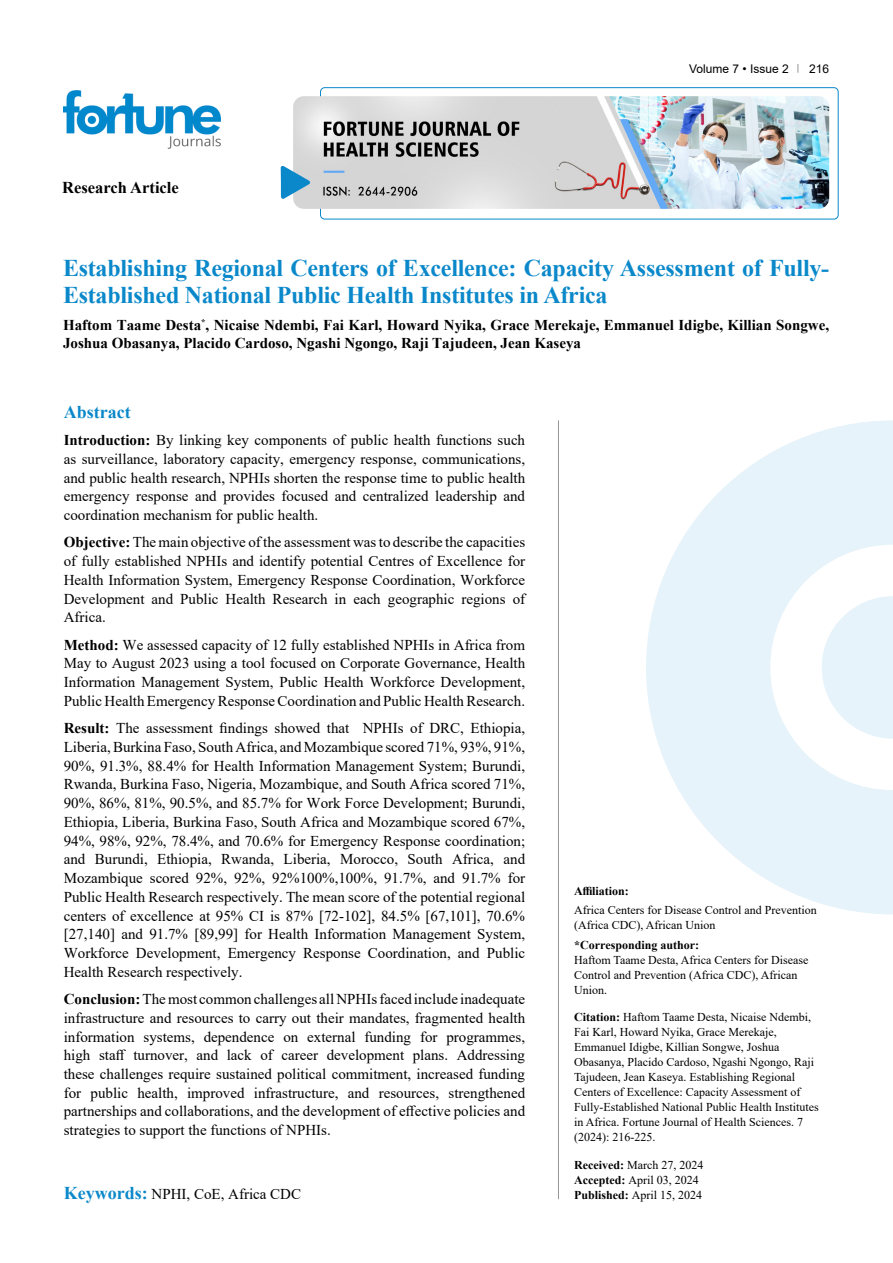
<style>
.page{position:relative;width:893px;height:1263px;background:#fff}
.page>*{position:absolute;margin:0;border:0;box-sizing:border-box;transform-origin:0 0}
.t1{font:700 24px/27px "Times New Roman";letter-spacing:-.01em;color:#0a88ca}
.t2{font:700 18px "Times New Roman";color:#0a88ca}
.t3{font:700 16.5px "Times New Roman";color:#000}
.t4{font:15px/18.8px "Times New Roman";color:#000;text-align:justify}
.t5{font:700 15px/18.5px "Times New Roman";color:#000}
.t6{font:12px/15px "Times New Roman";color:#000}
.t7{font:700 12px "Times New Roman";color:#000}
.t8{font:12px "Arial";color:#000}
.s1{font-weight:700}
.s2{font-weight:700;font-size:18px;color:#0a88ca}
</style>
<div class="page">
<div style="left:320px;top:87px;width:518px;height:132px;border:1px solid #0a88ca;border-radius:4px"></div>
<img style="left:64px;top:90px;width:157px;height:59px">
<img style="left:293px;top:96px;width:536px;height:113px">
<svg style="left:281px;top:166px;width:29px;height:33px"></svg>
<svg style="left:646px;top:420px;width:247px;height:494px;fill:#e6f3fa"></svg>
<svg style="left:822px;top:596px;width:71px;height:143px"></svg>
<hr style="left:558px;top:420px;width:1px;height:779px;background:#939598">
<p class="t3" style="left:62px;top:175px;width:118px">Research Article</p>
<p class="t8" style="left:689px;top:60px;width:101px">Volume 7 • Issue 2</p>
<p class="t8" style="left:809px;top:60px;width:22px">216</p>
<h1 class="t1" style="left:63px;top:254px;width:768px">Establishing Regional Centers of Excellence: Capacity Assessment of Fully-<br>Established National Public Health Institutes in Africa</h1>
<p class="t5" style="left:63px;top:315px;width:768px">Haftom Taame Desta<sup>*</sup>, Nicaise Ndembi, Fai Karl, Howard Nyika, Grace Merekaje, Emmanuel Idigbe, Killian Songwe,<br>Joshua Obasanya, Placido Cardoso, Ngashi Ngongo, Raji Tajudeen, Jean Kaseya</p>
<p class="t2" style="left:64px;top:399px;width:68px">Abstract</p>
<p class="t4" style="left:64px;top:430px;width:463px"><span class="s1">Introduction:</span> By linking key components of public health functions such as surveillance, laboratory capacity, emergency response, communications, and public health research, NPHIs shorten the response time to public health emergency response and provides focused and centralized leadership and coordination mechanism for public health.</p>
<p class="t4" style="left:64px;top:532px;width:463px"><span class="s1">Objective:</span> The main objective of the assessment was to describe the capacities of fully established NPHIs and identify potential Centres of Excellence for Health Information System, Emergency Response Coordination, Workforce Development and Public Health Research in each geographic regions of Africa.</p>
<p class="t4" style="left:64px;top:635px;width:463px"><span class="s1">Method:</span> We assessed capacity of 12 fully established NPHIs in Africa from May to August 2023 using a tool focused on Corporate Governance, Health Information Management System, Public Health Workforce Development, Public Health Emergency Response Coordination and Public Health Research.</p>
<p class="t4" style="left:64px;top:718px;width:463px"><span class="s1">Result:</span> The assessment findings showed that NPHIs of DRC, Ethiopia, Liberia, Burkina Faso, South Africa, and Mozambique scored 71%, 93%, 91%, 90%, 91.3%, 88.4% for Health Information Management System; Burundi, Rwanda, Burkina Faso, Nigeria, Mozambique, and South Africa scored 71%, 90%, 86%, 81%, 90.5%, and 85.7% for Work Force Development; Burundi, Ethiopia, Liberia, Burkina Faso, South Africa and Mozambique scored 67%, 94%, 98%, 92%, 78.4%, and 70.6% for Emergency Response coordination; and Burundi, Ethiopia, Rwanda, Liberia, Morocco, South Africa, and Mozambique scored 92%, 92%, 92%100%,100%, 91.7%, and 91.7% for Public Health Research respectively. The mean score of the potential regional centers of excellence at 95% CI is 87% [72-102], 84.5% [67,101], 70.6% [27,140] and 91.7% [89,99] for Health Information Management System, Workforce Development, Emergency Response Coordination, and Public Health Research respectively.</p>
<p class="t4" style="left:64px;top:989px;width:463px"><span class="s1">Conclusion:</span> The most common challenges all NPHIs faced include inadequate infrastructure and resources to carry out their mandates, fragmented health information systems, dependence on external funding for programmes, high staff turnover, and lack of career development plans. Addressing these challenges require sustained political commitment, increased funding for public health, improved infrastructure, and resources, strengthened partnerships and collaborations, and the development of effective policies and strategies to support the functions of NPHIs.</p>
<p class="t4" style="left:64px;top:1184px;width:239px"><span class="s2">Keywords:</span> NPHI, CoE, Africa CDC</p>
<p class="t7" style="left:574px;top:882px;width:56px">Affiliation:</p>
<p class="t6" style="left:574px;top:902px;width:244px">Africa Centers for Disease Control and Prevention (Africa CDC), African Union</p>
<p class="t7" style="left:574px;top:936px;width:127px">*Corresponding author:</p>
<p class="t6" style="left:574px;top:952px;width:236px">Haftom Taame Desta, Africa Centers for Disease<br>Control and Prevention (Africa CDC), African<br>Union.</p>
<p class="t6" style="left:574px;top:1009px;width:246px"><span class="s1">Citation:</span> Haftom Taame Desta, Nicaise Ndembi, Fai Karl, Howard Nyika, Grace Merekaje, Emmanuel Idigbe, Killian Songwe, Joshua Obasanya, Placido Cardoso, Ngashi Ngongo, Raji Tajudeen, Jean Kaseya. Establishing Regional Centers of Excellence: Capacity Assessment of Fully-Established National Public Health Institutes in Africa. Fortune Journal of Health Sciences. 7 (2024): 216-225.</p>
<p class="t6" style="left:574px;top:1157px;width:131px"><span class="s1">Received:</span> March 27, 2024<br><span class="s1">Accepted:</span> April 03, 2024<br><span class="s1">Published:</span> April 15, 2024</p>
</div>
